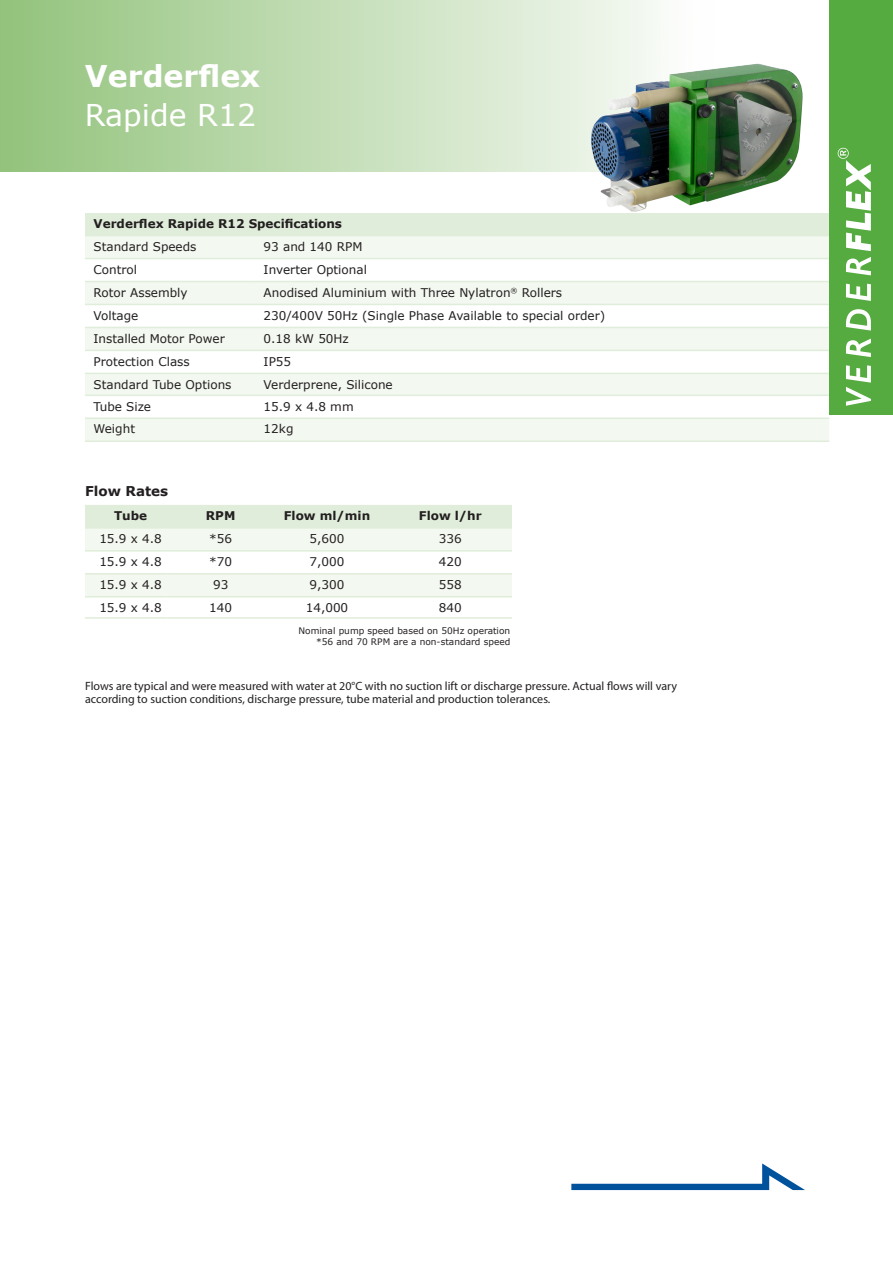
<style>
.page{position:relative;width:893px;height:1263px;background:#fff}
.page>*{position:absolute;margin:0;border:0;box-sizing:border-box;transform-origin:0 0}
._01_HeadingBold{font:700 30px "Verdana";color:#fff}
._01_HeadingRegular{font:30px "Verdana";color:#fff}
._02_SubHeading{font:700 13.5px "Verdana";color:#231f20}
.TabelBody{font:12px "Verdana";color:#231f20}
._01_HeadingBold-2{font:12px/13.5px "Myriad Pro";color:#231f20}
.TabelKop{font:700 12px "Verdana";color:#231f20}
.t1{font:9px "Verdana";color:#231f20}
</style>
<div class="page">
<div style="left:0;top:0;width:723px;height:171px;background:linear-gradient(to right,#92c27b,#fff)"></div>
<div style="left:85px;top:213px;width:744px;height:23px;background:#e0edda"></div>
<div style="left:85px;top:236px;width:744px;height:204px;background:#f3f8f1"></div>
<svg style="left:85px;top:259px;width:744px;height:158px"></svg>
<hr style="left:85px;top:350px;width:170px;height:1px;background:#e0edda">
<hr style="left:85px;top:258px;width:170px;height:1px;background:#e0edda">
<hr style="left:255px;top:258px;width:574px;height:1px;background:#e0edda">
<hr style="left:85px;top:281px;width:170px;height:1px;background:#e0edda">
<hr style="left:255px;top:281px;width:574px;height:1px;background:#e0edda">
<hr style="left:85px;top:304px;width:170px;height:1px;background:#e0edda">
<hr style="left:255px;top:304px;width:574px;height:1px;background:#e0edda">
<hr style="left:85px;top:327px;width:170px;height:1px;background:#e0edda">
<hr style="left:255px;top:327px;width:574px;height:1px;background:#e0edda">
<hr style="left:85px;top:373px;width:170px;height:1px;background:#e0edda">
<hr style="left:255px;top:373px;width:574px;height:1px;background:#e0edda">
<hr style="left:255px;top:350px;width:574px;height:1px;background:#e0edda">
<hr style="left:255px;top:395px;width:574px;height:1px;background:#e0edda">
<hr style="left:255px;top:417px;width:574px;height:2px;background:#e0edda">
<hr style="left:255px;top:440px;width:574px;height:2px;background:#e0edda">
<hr style="left:85px;top:395px;width:170px;height:1px;background:#e0edda">
<hr style="left:85px;top:417px;width:170px;height:2px;background:#e0edda">
<hr style="left:85px;top:440px;width:170px;height:2px;background:#e0edda">
<img style="left:591px;top:64px;width:212px;height:148px">
<svg style="left:85px;top:505px;width:427px;height:93px"></svg>
<hr style="left:85px;top:527px;width:83px;height:2px;background:#e0edda">
<hr style="left:168px;top:527px;width:97px;height:2px;background:#e0edda">
<hr style="left:265px;top:527px;width:115px;height:2px;background:#e0edda">
<hr style="left:380px;top:527px;width:132px;height:2px;background:#e0edda">
<hr style="left:85px;top:550px;width:83px;height:2px;background:#e0edda">
<hr style="left:168px;top:550px;width:97px;height:2px;background:#e0edda">
<hr style="left:265px;top:550px;width:115px;height:2px;background:#e0edda">
<hr style="left:380px;top:550px;width:132px;height:2px;background:#e0edda">
<hr style="left:85px;top:573px;width:83px;height:1px;background:#e0edda">
<hr style="left:168px;top:573px;width:97px;height:1px;background:#e0edda">
<hr style="left:265px;top:573px;width:115px;height:1px;background:#e0edda">
<hr style="left:380px;top:573px;width:132px;height:1px;background:#e0edda">
<hr style="left:85px;top:596px;width:83px;height:1px;background:#e0edda">
<hr style="left:168px;top:596px;width:97px;height:1px;background:#e0edda">
<hr style="left:265px;top:596px;width:115px;height:1px;background:#e0edda">
<hr style="left:380px;top:596px;width:132px;height:1px;background:#e0edda">
<hr style="left:85px;top:617px;width:83px;height:2px;background:#e0edda">
<hr style="left:168px;top:617px;width:97px;height:2px;background:#e0edda">
<hr style="left:265px;top:617px;width:115px;height:2px;background:#e0edda">
<hr style="left:380px;top:617px;width:132px;height:2px;background:#e0edda">
<div style="left:829px;top:0;width:64px;height:415px;background:#56ab40"></div>
<svg style="left:846px;top:365px;width:25px;height:41px"></svg>
<svg style="left:846px;top:339px;width:25px;height:18px"></svg>
<svg style="left:846px;top:309px;width:25px;height:22px"></svg>
<svg style="left:846px;top:284px;width:25px;height:17px"></svg>
<svg style="left:846px;top:257px;width:25px;height:18px"></svg>
<svg style="left:838px;top:148px;width:33px;height:103px"></svg>
<svg style="left:571px;top:1163px;width:234px;height:27px"></svg>
<p class="_01_HeadingBold" style="left:85px;top:55px;width:177px">Verderflex</p>
<p class="_01_HeadingRegular" style="left:85px;top:94px;width:173px">Rapide R12</p>
<p class="TabelKop" style="left:94px;top:215px;width:250px">Verderflex Rapide R12 Specifications</p>
<p class="TabelBody" style="left:94px;top:238px;width:104px">Standard Speeds</p>
<p class="TabelBody" style="left:264px;top:238px;width:100px">93 and 140 RPM</p>
<p class="TabelBody" style="left:94px;top:261px;width:45px">Control</p>
<p class="TabelBody" style="left:264px;top:261px;width:105px">Inverter Optional</p>
<p class="TabelBody" style="left:94px;top:284px;width:96px">Rotor Assembly</p>
<p class="TabelBody" style="left:264px;top:284px;width:300px">Anodised Aluminium with Three Nylatron<sup>®</sup> Rollers</p>
<p class="TabelBody" style="left:94px;top:307px;width:46px">Voltage</p>
<p class="TabelBody" style="left:264px;top:307px;width:343px">230/400V 50Hz (Single Phase Available to special order)</p>
<p class="TabelBody" style="left:94px;top:330px;width:133px">Installed Motor Power</p>
<p class="TabelBody" style="left:264px;top:330px;width:87px">0.18 kW 50Hz</p>
<p class="TabelBody" style="left:94px;top:353px;width:98px">Protection Class</p>
<p class="TabelBody" style="left:264px;top:353px;width:29px">IP55</p>
<p class="TabelBody" style="left:94px;top:376px;width:139px">Standard Tube Options</p>
<p class="TabelBody" style="left:264px;top:376px;width:131px">Verderprene, Silicone</p>
<p class="TabelBody" style="left:94px;top:398px;width:59px">Tube Size</p>
<p class="TabelBody" style="left:264px;top:398px;width:92px">15.9 x 4.8 mm</p>
<p class="TabelBody" style="left:94px;top:421px;width:43px">Weight</p>
<p class="TabelBody" style="left:264px;top:421px;width:31px">12kg</p>
<p class="_02_SubHeading" style="left:85px;top:482px;width:85px">Flow Rates</p>
<p class="TabelKop" style="left:114px;top:507px;width:35px">Tube</p>
<p class="TabelKop" style="left:206px;top:507px;width:31px">RPM</p>
<p class="TabelKop" style="left:284px;top:507px;width:88px">Flow ml/min</p>
<p class="TabelKop" style="left:419px;top:507px;width:64px">Flow l/hr</p>
<p class="TabelBody" style="left:99px;top:530px;width:64px">15.9 x 4.8</p>
<p class="TabelBody" style="left:209px;top:530px;width:24px">*56</p>
<p class="TabelBody" style="left:310px;top:530px;width:36px">5,600</p>
<p class="TabelBody" style="left:439px;top:530px;width:24px">336</p>
<p class="TabelBody" style="left:99px;top:553px;width:64px">15.9 x 4.8</p>
<p class="TabelBody" style="left:209px;top:553px;width:24px">*70</p>
<p class="TabelBody" style="left:310px;top:553px;width:36px">7,000</p>
<p class="TabelBody" style="left:439px;top:553px;width:24px">420</p>
<p class="TabelBody" style="left:99px;top:576px;width:64px">15.9 x 4.8</p>
<p class="TabelBody" style="left:213px;top:576px;width:17px">93</p>
<p class="TabelBody" style="left:310px;top:576px;width:36px">9,300</p>
<p class="TabelBody" style="left:439px;top:576px;width:24px">558</p>
<p class="TabelBody" style="left:99px;top:599px;width:64px">15.9 x 4.8</p>
<p class="TabelBody" style="left:209px;top:599px;width:24px">140</p>
<p class="TabelBody" style="left:306px;top:599px;width:44px">14,000</p>
<p class="TabelBody" style="left:439px;top:599px;width:24px">840</p>
<p class="t1" style="left:299px;top:625px;width:213px">Nominal pump speed based on 50Hz operation</p>
<p class="t1" style="left:316px;top:636px;width:196px">*56 and 70 RPM are a non-standard speed</p>
<p class="_01_HeadingBold-2" style="left:85px;top:679px;width:593px">Flows are typical and were measured with water at 20°C with no suction lift or discharge pressure. Actual flows will vary according to suction conditions, discharge pressure, tube material and production tolerances.</p>
</div>
